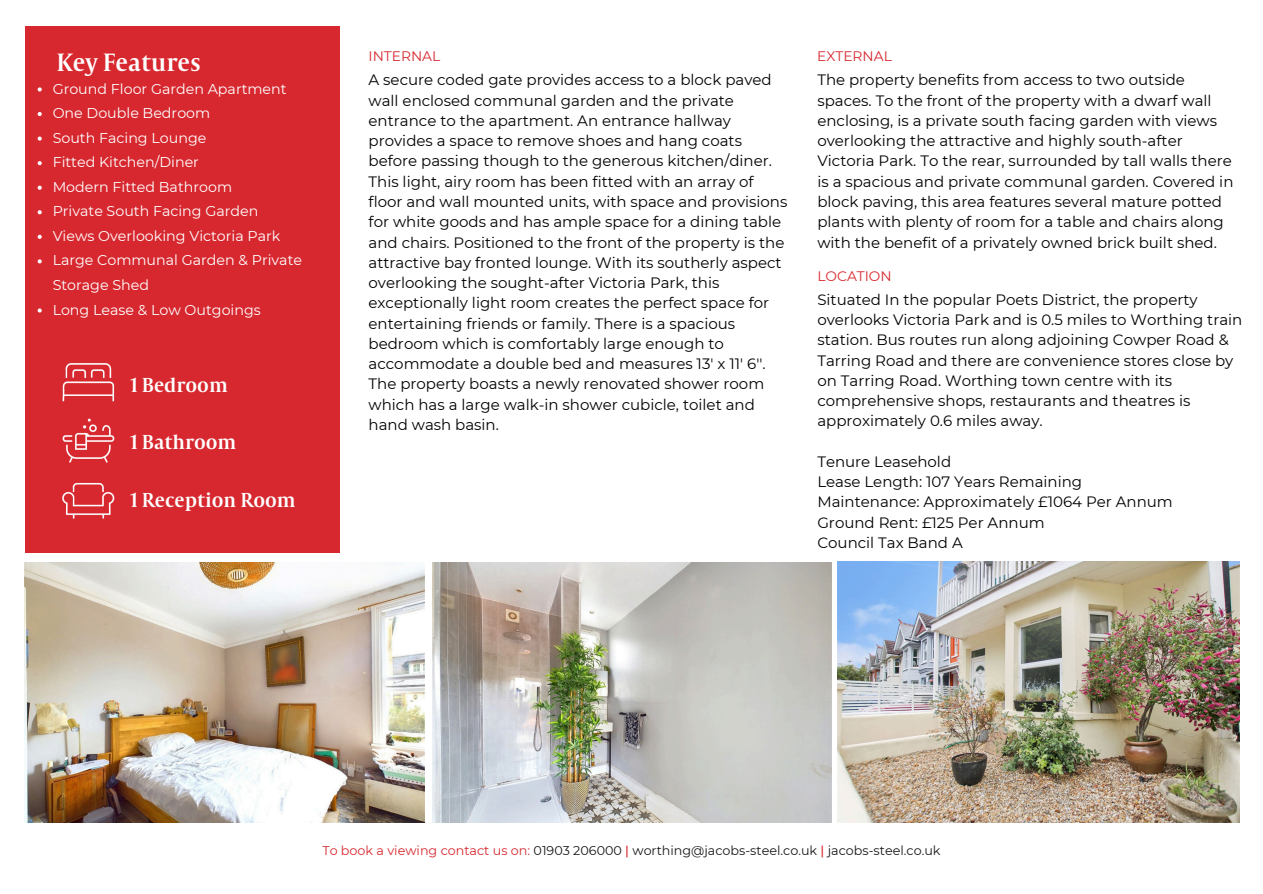
<style>
.page{position:relative;width:1263px;height:894px;background:#fff}
.page>*{position:absolute;margin:0;border:0;box-sizing:border-box;transform-origin:0 0}
.t1{font:27.6px "Capitolium Road";color:#fff}
.t2{font:22.2px "Capitolium Road";color:#fff}
.t3{font:15px/20.2px "Montserrat";color:#000}
.t4{font:14.25px/24.6px "Montserrat";color:#fff}
.t5{font:13.8px "Montserrat";color:#d7282f}
.t6{font:12.75px "Montserrat";color:#191718}
.s1{color:#d7282f}
.s2{font-weight:500;color:#d7282f}
</style>
<div class="page">
<img style="left:25px;top:562px;width:399px;height:260px">
<img style="left:432px;top:562px;width:399px;height:260px">
<div style="left:25px;top:26px;width:314px;height:526px;background:#d7282f"></div>
<img style="left:62px;top:482px;width:53px;height:37px">
<img style="left:62px;top:418px;width:53px;height:45px">
<img style="left:62px;top:363px;width:53px;height:39px">
<img style="left:837px;top:561px;width:402px;height:261px">
<svg style="left:38px;top:87px;width:4px;height:4px"></svg>
<svg style="left:38px;top:112px;width:4px;height:4px"></svg>
<svg style="left:38px;top:136px;width:4px;height:5px"></svg>
<svg style="left:38px;top:161px;width:4px;height:4px"></svg>
<svg style="left:38px;top:186px;width:4px;height:4px"></svg>
<svg style="left:38px;top:210px;width:4px;height:4px"></svg>
<svg style="left:38px;top:235px;width:4px;height:4px"></svg>
<svg style="left:38px;top:259px;width:4px;height:4px"></svg>
<svg style="left:38px;top:308px;width:4px;height:4px"></svg>
<p class="t1" style="left:57px;top:53px;width:146px">Key Features</p>
<p class="t4" style="left:53px;top:76px;width:235px">Ground Floor Garden Apartment</p>
<p class="t4" style="left:53px;top:101px;width:159px">One Double Bedroom</p>
<p class="t4" style="left:53px;top:125px;width:155px">South Facing Lounge</p>
<p class="t4" style="left:53px;top:150px;width:148px">Fitted Kitchen/Diner</p>
<p class="t4" style="left:53px;top:174px;width:181px">Modern Fitted Bathroom</p>
<p class="t4" style="left:53px;top:199px;width:207px">Private South Facing Garden</p>
<h2 class="t4" style="left:53px;top:223px;width:229px">Views Overlooking Victoria Park</h2>
<p class="t4" style="left:53px;top:248px;width:251px">Large Communal Garden &amp; Private<br>Storage Shed</p>
<h2 class="t4" style="left:53px;top:297px;width:210px">Long Lease &amp; Low Outgoings</h2>
<h2 class="t2" style="left:130px;top:377px;width:99px">1 Bedroom</h2>
<h3 class="t2" style="left:130px;top:435px;width:108px">1 Bathroom</h3>
<h3 class="t2" style="left:130px;top:492px;width:167px">1 Reception Room</h3>
<h4 class="t5" style="left:369px;top:47px;width:73px">INTERNAL</h4>
<h4 class="t5" style="left:817px;top:47px;width:76px">EXTERNAL</h4>
<h3 class="t3" style="left:369px;top:70px;width:420px">A secure coded gate provides access to a block paved wall enclosed communal garden and the private entrance to the apartment. An entrance hallway provides a space to remove shoes and hang coats before passing though to the generous kitchen/diner.<br>This light, airy room has been fitted with an array of floor and wall mounted units, with space and provisions for white goods and has ample space for a dining table and chairs. Positioned to the front of the property is the attractive bay fronted lounge. With its southerly aspect overlooking the sought-after Victoria Park, this exceptionally light room creates the perfect space for entertaining friends or family. There is a spacious bedroom which is comfortably large enough to accommodate a double bed and measures 13' x 11' 6''.<br>The property boasts a newly renovated shower room which has a large walk-in shower cubicle, toilet and hand wash basin.</h3>
<h4 class="t3" style="left:817px;top:70px;width:418px">The property benefits from access to two outside spaces. To the front of the property with a dwarf wall enclosing, is a private south facing garden with views overlooking the attractive and highly south-after Victoria Park. To the rear, surrounded by tall walls there is a spacious and private communal garden. Covered in block paving, this area features several mature potted plants with plenty of room for a table and chairs along with the benefit of a privately owned brick built shed.</h4>
<p class="t5" style="left:817px;top:267px;width:76px">LOCATION</p>
<h4 class="t3" style="left:817px;top:289px;width:426px">Situated In the popular Poets District, the property overlooks Victoria Park and is 0.5 miles to Worthing train station. Bus routes run along adjoining Cowper Road &amp; Tarring Road and there are convenience stores close by on Tarring Road. Worthing town centre with its comprehensive shops, restaurants and theatres is approximately 0.6 miles away.</h4>
<p class="t3" style="left:817px;top:451px;width:357px">Tenure Leasehold<br>Lease Length: 107 Years Remaining<br>Maintenance: Approximately £1064 Per Annum<br>Ground Rent: £125 Per Annum<br>Council Tax Band A</p>
<p class="t6" style="left:322px;top:842px;width:620px"><span class="s1">To book a viewing contact us on:</span> 01903 206000 <span class="s2">|</span> worthing@jacobs-steel.co.uk <span class="s2">|</span> jacobs-steel.co.uk</p>
</div>
